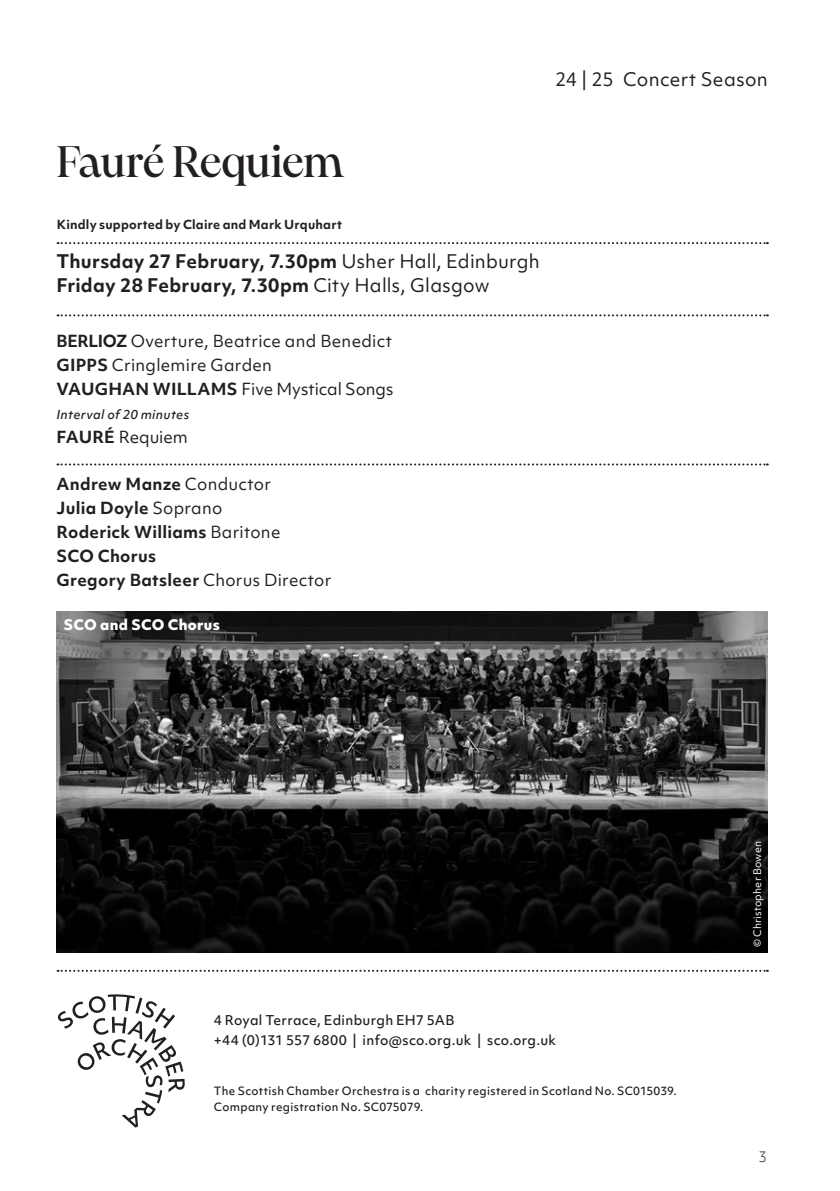
<style>
.page{position:relative;width:840px;height:1191px;background:#fff}
.page>*{position:absolute;margin:0;border:0;box-sizing:border-box;transform-origin:0 0}
.Circular__Book___27pt{font:500 44px "PP Pangaia";letter-spacing:-.025em;color:#231f20}
._5__Dates{font:700 18px "Objektiv Mk 1";letter-spacing:.015em;color:#231f20}
.t1{font:18px "Objektiv Mk 1";letter-spacing:.02em;color:#231f20}
._5__Dates-2{font:700 16px/24px "Objektiv Mk 1";letter-spacing:.02em;color:#231f20}
._5__Dates-3{font:16px/24px "Objektiv Mk 1";letter-spacing:.015em;color:#231f20}
._5__Dates-4{font:16px "Objektiv Mk 1";letter-spacing:-.005em;color:#231f20}
._5__Dates-5{font:800 14px "Objektiv Mk 1";letter-spacing:.02em;color:#fff}
.main_body_text{font:300 14px "Objektiv Mk 1";color:#231f20;scale:.96 1}
.t2{font:500 13px/20px "Objektiv Mk 1";letter-spacing:.02em;color:#231f20}
.t3{font:700 12px "Objektiv Mk 1";letter-spacing:.02em;color:#231f20}
._5__Dates-6{font:italic 500 12px "Objektiv Mk 1";letter-spacing:.03em;color:#231f20}
.t4{font:500 11px/16px "Objektiv Mk 1";letter-spacing:.025em;color:#231f20}
.Circular__Book___27pt-2{font:10px "Objektiv Mk 1";letter-spacing:.015em;color:#fff}
.s1{font-weight:400}
.s2{font-weight:700}
</style>
<div class="page">
<svg style="left:57px;top:994px;width:128px;height:133px"></svg>
<svg style="left:58px;top:969px;width:709px;height:2px"></svg>
<svg style="left:58px;top:242px;width:709px;height:2px"></svg>
<svg style="left:58px;top:314px;width:709px;height:2px"></svg>
<svg style="left:57px;top:463px;width:710px;height:2px"></svg>
<img style="left:57px;top:611px;width:710px;height:341px">
<p class="t1" style="left:555px;top:66px;width:214px">24 | 25 Concert Season</p>
<p class="Circular__Book___27pt" style="left:57px;top:134px;width:289px">Fauré Requiem</p>
<p class="t3" style="left:57px;top:216px;width:287px">Kindly supported by Claire and Mark Urquhart</p>
<p class="_5__Dates" style="left:57px;top:249px;width:484px">Thursday 27 February, 7.30pm <span class="s1">Usher Hall, Edinburgh</span></p>
<p class="_5__Dates" style="left:57px;top:273px;width:434px">Friday 28 February, 7.30pm <span class="s1">City Halls, Glasgow</span></p>
<p class="_5__Dates-3" style="left:57px;top:328px;width:337px"><span class="s2">BERLIOZ</span> Overture, Beatrice and Benedict<br><span class="s2">GIPPS</span> Cringlemire Garden</p>
<p class="_5__Dates-4" style="left:57px;top:377px;width:338px"><span class="s2">VAUGHAN WILLAMS</span> Five Mystical Songs</p>
<p class="_5__Dates-6" style="left:57px;top:406px;width:134px">Interval of 20 minutes</p>
<p class="_5__Dates-4" style="left:57px;top:425px;width:133px"><span class="s2">FAURÉ</span> Requiem</p>
<p class="_5__Dates-2" style="left:57px;top:472px;width:216px">Andrew Manze <span class="s1">Conductor<br></span>Julia Doyle <span class="s1">Soprano</span></p>
<p class="_5__Dates-2" style="left:57px;top:520px;width:225px">Roderick Williams <span class="s1">Baritone</span></p>
<p class="_5__Dates-2" style="left:57px;top:544px;width:276px">SCO Chorus<br>Gregory Batsleer <span class="s1">Chorus Director</span></p>
<p class="_5__Dates-5" style="left:64px;top:614px;width:157px">SCO and SCO Chorus</p>
<p class="Circular__Book___27pt-2" style="left:750px;top:947px;width:107px;rotate:-90deg">© Christopher Bowen</p>
<p class="t2" style="left:214px;top:1010px;width:343px">4 Royal Terrace, Edinburgh EH7 5AB<br>+44 (0)131 557 6800 | info@sco.org.uk | sco.org.uk</p>
<p class="t4" style="left:214px;top:1083px;width:464px">The Scottish Chamber Orchestra is a charity registered in Scotland No. SC015039.<br>Company registration No. SC075079.</p>
<p class="main_body_text" style="left:758px;top:1147px;width:10px">3</p>
</div>
